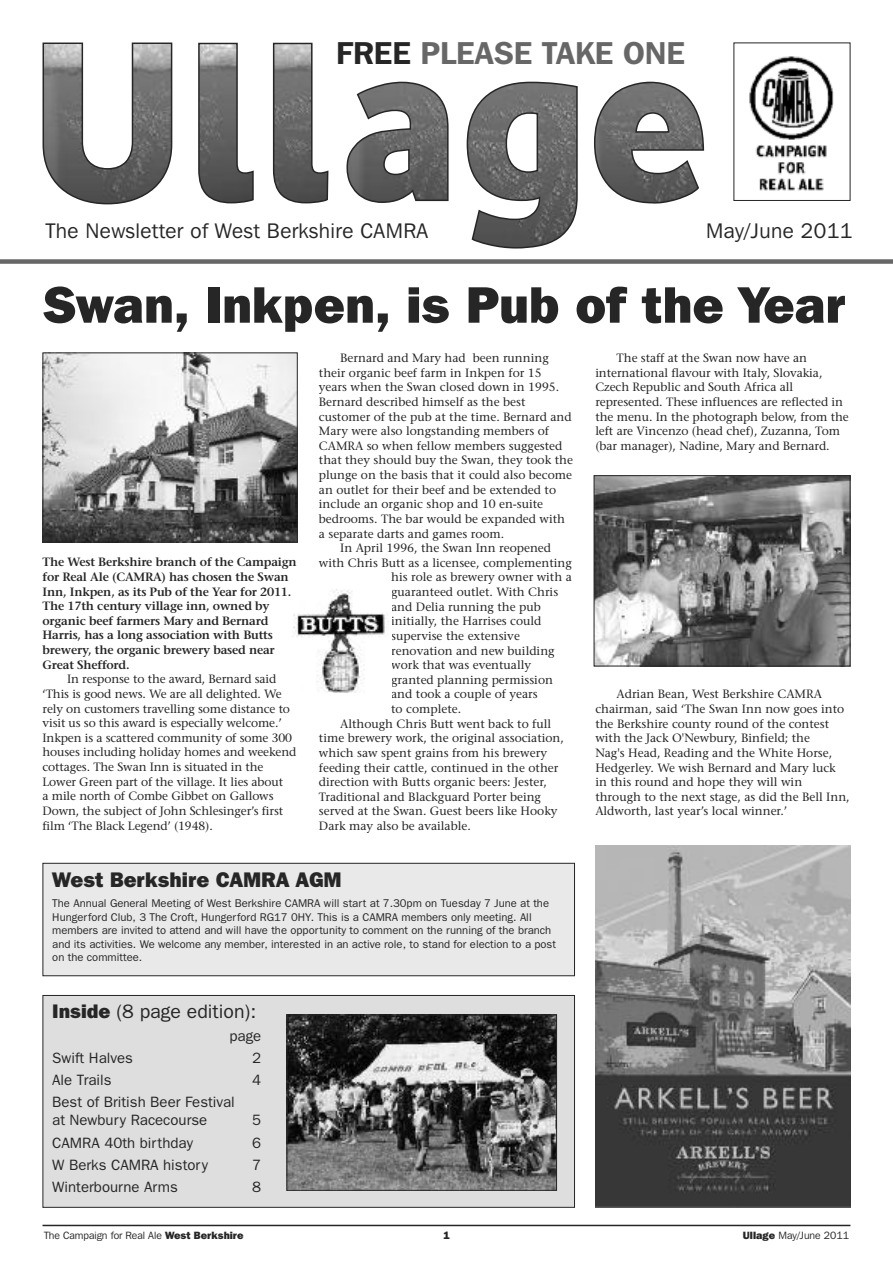
<style>
.page{position:relative;width:893px;height:1263px;background:#fff}
.page>*{position:absolute;margin:0;border:0;box-sizing:border-box;transform-origin:0 0}
.t1{font:800 51px "Franklin Gothic IT Cby BT";color:#272627}
.t2{font:600 31.5px "Franklin Gothic IT Cby BT";color:#686768}
.t3{font:21px "Franklin Gothic IT Cby BT";letter-spacing:.02em;color:#272627}
.t4{font:800 21px "Franklin Gothic IT Cby BT";color:#272627}
.t5{font:19.5px "Franklin Gothic";color:#272627}
.t6{font:15px/18px "Franklin Gothic";color:#272627}
.t7{font:12px/14.7px "Stone Serif";color:#272627}
.t8{font:600 12px/14.7px "Stone Serif";letter-spacing:-.015em;color:#272627}
.t9{font:11.25px/13.5px "Franklin Gothic";color:#272627}
.t10{font:10.5px "Franklin Gothic IT Cby BT";color:#272627}
.t11{font:800 10.5px "Franklin Gothic IT Cby BT";color:#272627}
.s1{color:#272627}
.s2{font-family:"Franklin Gothic IT Cby BT";font-weight:800}
.s3{font-weight:800}
</style>
<div class="page">
<hr style="left:43px;top:1225px;width:807px;height:1px;background:#272627">
<img style="left:749px;top:56px;width:85px;height:135px">
<svg style="left:43px;top:43px;width:129px;height:161px"></svg>
<svg style="left:198px;top:43px;width:56px;height:160px"></svg>
<svg style="left:273px;top:43px;width:55px;height:160px"></svg>
<svg style="left:346px;top:82px;width:103px;height:121px"></svg>
<svg style="left:467px;top:82px;width:111px;height:167px"></svg>
<svg style="left:594px;top:82px;width:110px;height:122px"></svg>
<div style="left:0;top:259px;width:893px;height:5px;background:#686768"></div>
<img style="left:45px;top:354px;width:251px;height:186px">
<div style="left:43px;top:352px;width:255px;height:190px;border:1px solid #272627"></div>
<img style="left:596px;top:477px;width:252px;height:187px">
<div style="left:594px;top:475px;width:256px;height:191px;border:1px solid #272627"></div>
<div style="left:43px;top:863px;width:531px;height:113px;background:#e9e9e9"></div>
<div style="left:43px;top:863px;width:532px;height:113px;border:1px solid #272627"></div>
<div style="left:43px;top:995px;width:531px;height:212px;background:#dfdedf"></div>
<div style="left:43px;top:995px;width:532px;height:213px;border:1px solid #272627"></div>
<img style="left:595px;top:845px;width:255px;height:363px">
<img style="left:293px;top:589px;width:96px;height:103px">
<img style="left:289px;top:1016px;width:266px;height:173px">
<div style="left:287px;top:1014px;width:270px;height:177px;border:1px solid #272627"></div>
<h2 class="t2" style="left:336px;top:43px;width:351px"><span class="s1">FREE</span> PLEASE TAKE ONE</h2>
<h3 class="t3" style="left:46px;top:223px;width:384px">The Newsletter of West Berkshire CAMRA</h3>
<h3 class="t3" style="left:706px;top:223px;width:148px">May/June 2011</h3>
<h1 class="t1" style="left:43px;top:287px;width:805px">Swan, Inkpen, is Pub of the Year</h1>
<p class="t8" style="left:43px;top:556px;width:256px">The West Berkshire branch of the Campaign for Real Ale (CAMRA) has chosen the Swan Inn, Inkpen, as its Pub of the Year for 2011.<br>The 17th century village inn, owned by organic beef farmers Mary and Bernard Harris, has a long association with Butts brewery, the organic brewery based near Great Shefford.</p>
<p class="t7" style="left:43px;top:673px;width:255px;text-indent:25px">In response to the award, Bernard said ‘This is good news. We are all delighted. We rely on customers travelling some distance to visit us so this award is especially welcome.’ Inkpen is a scattered community of some 300 houses including holiday homes and weekend cottages. The Swan Inn is situated in the Lower Green part of the village. It lies about<br>a mile north of Combe Gibbet on Gallows Down, the subject of John Schlesinger’s first film ‘The Black Legend’ (1948).</p>
<p class="t7" style="left:340px;top:352px;width:210px">Bernard and Mary had been running</p>
<p class="t7" style="left:319px;top:366px;width:224px">their organic beef farm in Inkpen for 15</p>
<p class="t7" style="left:319px;top:381px;width:242px">years when the Swan closed down in 1995.</p>
<p class="t7" style="left:319px;top:396px;width:208px">Bernard described himself as the best</p>
<p class="t7" style="left:319px;top:410px;width:254px">customer of the pub at the time. Bernard and</p>
<p class="t7" style="left:319px;top:425px;width:232px">Mary were also longstanding members of</p>
<p class="t7" style="left:319px;top:439px;width:245px">CAMRA so when fellow members suggested</p>
<p class="t7" style="left:319px;top:454px;width:256px">that they should buy the Swan, they took the</p>
<p class="t7" style="left:319px;top:469px;width:255px">plunge on the basis that it could also become</p>
<p class="t7" style="left:319px;top:483px;width:239px">an outlet for their beef and be extended to</p>
<p class="t7" style="left:319px;top:498px;width:226px">include an organic shop and 10 en-suite</p>
<p class="t7" style="left:319px;top:513px;width:248px">bedrooms. The bar would be expanded with</p>
<p class="t7" style="left:319px;top:527px;width:187px">a separate darts and games room.</p>
<p class="t7" style="left:340px;top:542px;width:212px">In April 1996, the Swan Inn reopened</p>
<p class="t7" style="left:319px;top:556px;width:254px">with Chris Butt as a licensee, complementing</p>
<p class="t7" style="left:391px;top:571px;width:182px">his role as brewery owner with a</p>
<p class="t7" style="left:391px;top:586px;width:169px">guaranteed outlet. With Chris</p>
<p class="t7" style="left:391px;top:600px;width:151px">and Delia running the pub</p>
<p class="t7" style="left:391px;top:615px;width:152px">initially, the Harrises could</p>
<p class="t7" style="left:391px;top:630px;width:130px">supervise the extensive</p>
<p class="t7" style="left:391px;top:644px;width:165px">renovation and new building</p>
<p class="t7" style="left:391px;top:659px;width:141px">work that was eventually</p>
<p class="t7" style="left:391px;top:673px;width:163px">granted planning permission</p>
<p class="t7" style="left:391px;top:688px;width:148px">and took a couple of years</p>
<p class="t7" style="left:391px;top:703px;width:71px">to complete.</p>
<p class="t7" style="left:340px;top:717px;width:212px">Although Chris Butt went back to full</p>
<p class="t7" style="left:319px;top:732px;width:247px">time brewery work, the original association,</p>
<p class="t7" style="left:319px;top:747px;width:230px">which saw spent grains from his brewery</p>
<p class="t7" style="left:319px;top:761px;width:241px">feeding their cattle, continued in the other</p>
<p class="t7" style="left:319px;top:776px;width:229px">direction with Butts organic beers: Jester,</p>
<p class="t7" style="left:319px;top:790px;width:224px">Traditional and Blackguard Porter being</p>
<p class="t7" style="left:319px;top:805px;width:240px">served at the Swan. Guest beers like Hooky</p>
<p class="t7" style="left:319px;top:820px;width:153px">Dark may also be available.</p>
<h3 class="t4" style="left:52px;top:873px;width:291px">West Berkshire CAMRA AGM</h3>
<p class="t9" style="left:52px;top:896px;width:505px">The Annual General Meeting of West Berkshire CAMRA will start at 7.30pm on Tuesday 7 June at the Hungerford Club, 3 The Croft, Hungerford RG17 0HY. This is a CAMRA members only meeting. All members are invited to attend and will have the opportunity to comment on the running of the branch and its activities. We welcome any member, interested in an active role, to stand for election to a post on the committee.</p>
<h3 class="t5" style="left:52px;top:1000px;width:205px"><span class="s2">Inside</span> (8 page edition):</h3>
<p class="t6" style="left:230px;top:1026px;width:33px">page</p>
<p class="t6" style="left:52px;top:1049px;width:82px">Swift Halves</p>
<p class="t6" style="left:252px;top:1049px;width:11px">2</p>
<p class="t6" style="left:52px;top:1071px;width:61px">Ale Trails</p>
<p class="t6" style="left:252px;top:1071px;width:11px">4</p>
<p class="t6" style="left:52px;top:1093px;width:184px">Best of British Beer Festival at Newbury Racecourse</p>
<p class="t6" style="left:252px;top:1111px;width:10px">5</p>
<p class="t6" style="left:52px;top:1133px;width:142px">CAMRA 40th birthday</p>
<p class="t6" style="left:252px;top:1133px;width:10px">6</p>
<p class="t6" style="left:52px;top:1156px;width:157px">W Berks CAMRA history</p>
<p class="t6" style="left:252px;top:1156px;width:10px">7</p>
<p class="t6" style="left:52px;top:1178px;width:127px">Winterbourne Arms</p>
<p class="t6" style="left:252px;top:1178px;width:10px">8</p>
<p class="t7" style="left:595px;top:352px;width:255px;text-indent:21px">The staff at the Swan now have an international flavour with Italy, Slovakia, Czech Republic and South Africa all represented. These influences are reflected in the menu. In the photograph below, from the left are Vincenzo (head chef), Zuzanna, Tom (bar manager), Nadine, Mary and Bernard.</p>
<p class="t7" style="left:595px;top:688px;width:256px;text-indent:21px">Adrian Bean, West Berkshire CAMRA chairman, said ‘The Swan Inn now goes into the Berkshire county round of the contest with the Jack O'Newbury, Binfield; the<br>Nag's Head, Reading and the White Horse, Hedgerley. We wish Bernard and Mary luck in this round and hope they will win through to the next stage, as did the Bell Inn, Aldworth, last year’s local winner.’</p>
<p class="t10" style="left:44px;top:1231px;width:201px">The Campaign for Real Ale <span class="s3">West Berkshire</span></p>
<p class="t11" style="left:443px;top:1231px;width:8px">1</p>
<p class="t10" style="left:743px;top:1231px;width:108px"><span class="s3">Ullage</span> May/June 2011</p>
</div>
